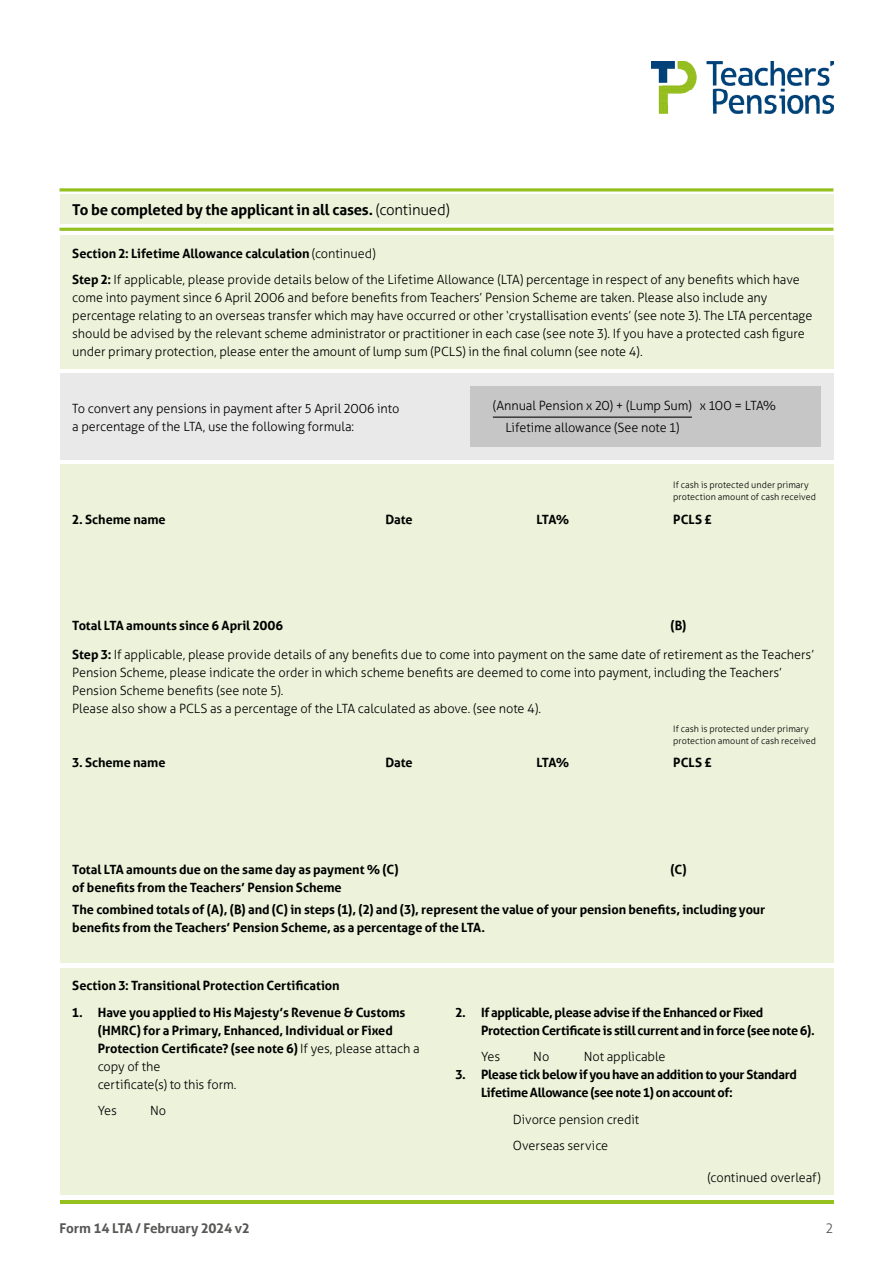
<style>
.page{position:relative;width:893px;height:1263px;background:#fff}
.page>*{position:absolute;margin:0;border:0;box-sizing:border-box;transform-origin:0 0}
.Body_9_12{font:700 15px "Aller";letter-spacing:-.01em;color:#000}
.t1{font:700 13.5px "Aller";letter-spacing:-.01em;color:#575756}
.t2{font:300 13.5px "Aller";color:#575756}
.Body_9_16{font:300 12.75px/18px "Aller";letter-spacing:-.005em;color:#000}
.Body_9_16-2{font:700 12.75px/18px "Aller";letter-spacing:-.005em;color:#000}
.Body_9_16-3{font:700 12.75px "Aller";letter-spacing:-.025em;color:#000}
.Notes_-_Body1{font:300 12.75px "Aller";letter-spacing:-.005em;color:#000}
.Body_9_16-4{font:300 9px/12px "Aller";letter-spacing:.005em;color:#000}
.s1{font-weight:300}
.s2{font-weight:700}
</style>
<div class="page">
<hr style="left:60px;top:1200px;width:773px;height:3px;background:#95c11f">
<img style="left:652px;top:61px;width:181px;height:52px">
<div style="left:60px;top:707px;width:773px;height:256px;background:#ecf3da"></div>
<div style="left:60px;top:195px;width:773px;height:29px;background:#ecf3da"></div>
<hr style="left:60px;top:188px;width:773px;height:3px;background:#95c11f">
<hr style="left:60px;top:228px;width:773px;height:3px;background:#95c11f">
<div style="left:60px;top:235px;width:773px;height:134px;background:#ecf3da"></div>
<div style="left:60px;top:374px;width:773px;height:86px;background:#e9e9e9"></div>
<div style="left:470px;top:386px;width:351px;height:61px;background:#c6c6c6"></div>
<hr style="left:493px;top:417px;width:199px;height:1px;background:#000">
<div style="left:60px;top:465px;width:773px;height:192px;background:#ecf3da"></div>
<div style="left:60px;top:636px;width:773px;height:89px;background:#ecf3da"></div>
<div style="left:60px;top:968px;width:773px;height:227px;background:#ecf3da"></div>
<p class="Body_9_12" style="left:72px;top:200px;width:379px">To be completed by the applicant in all cases. <span class="s1">(continued)</span></p>
<p class="Body_9_16-2" style="left:72px;top:244px;width:305px">Section 2: Lifetime Allowance calculation <span class="s1">(continued)</span></p>
<p class="Body_9_16" style="left:72px;top:270px;width:729px"><span class="s2">Step 2:</span> If applicable, please provide details below of the Lifetime Allowance (LTA) percentage in respect of any benefits which have</p>
<p class="Body_9_16" style="left:72px;top:288px;width:742px">come into payment since 6 April 2006 and before benefits from Teachers’ Pension Scheme are taken. Please also include any percentage relating to an overseas transfer which may have occurred or other ‘crystallisation events’ (see note 3). The LTA percentage should be advised by the relevant scheme administrator or practitioner in each case (see note 3). If you have a protected cash figure under primary protection, please enter the amount of lump sum (PCLS) in the final column (see note 4).</p>
<p class="Body_9_16" style="left:72px;top:399px;width:329px">To convert any pensions in payment after 5 April 2006 into a percentage of the LTA, use the following formula:</p>
<p class="Notes_-_Body1" style="left:493px;top:398px;width:200px">(Annual Pension x 20) + (Lump Sum)</p>
<p class="Notes_-_Body1" style="left:505px;top:420px;width:175px">Lifetime allowance (See note 1)</p>
<p class="Notes_-_Body1" style="left:700px;top:398px;width:78px">x 100 = LTA%</p>
<p class="Body_9_16-4" style="left:673px;top:479px;width:144px">If cash is protected under primary protection amount of cash received</p>
<p class="Body_9_16-2" style="left:72px;top:510px;width:95px">2. Scheme name</p>
<p class="Body_9_16-2" style="left:385px;top:510px;width:29px">Date</p>
<p class="Body_9_16-2" style="left:536px;top:510px;width:34px">LTA%</p>
<p class="Body_9_16-2" style="left:673px;top:510px;width:40px">PCLS £</p>
<p class="Body_9_16-2" style="left:72px;top:616px;width:213px">Total LTA amounts since 6 April 2006</p>
<p class="Body_9_16-2" style="left:670px;top:616px;width:18px">(B)</p>
<p class="Body_9_16" style="left:72px;top:645px;width:743px"><span class="s2">Step 3:</span> If applicable, please provide details of any benefits due to come into payment on the same date of retirement as the Teachers’<br>Pension Scheme, please indicate the order in which scheme benefits are deemed to come into payment, including the Teachers’<br>Pension Scheme benefits (see note 5).</p>
<p class="Body_9_16" style="left:72px;top:699px;width:470px">Please also show a PCLS as a percentage of the LTA calculated as above. (see note 4).</p>
<p class="Body_9_16-4" style="left:673px;top:723px;width:144px">If cash is protected under primary protection amount of cash received</p>
<p class="Body_9_16-2" style="left:72px;top:754px;width:95px">3. Scheme name</p>
<p class="Body_9_16-2" style="left:385px;top:754px;width:29px">Date</p>
<p class="Body_9_16-2" style="left:536px;top:754px;width:34px">LTA%</p>
<p class="Body_9_16-2" style="left:673px;top:754px;width:40px">PCLS £</p>
<p class="Body_9_16-2" style="left:72px;top:860px;width:328px">Total LTA amounts due on the same day as payment % (C) of benefits from the Teachers’ Pension Scheme</p>
<p class="Body_9_16-2" style="left:72px;top:900px;width:695px">The combined totals of (A), (B) and (C) in steps (1), (2) and (3), represent the value of your pension benefits, including your</p>
<p class="Body_9_16-2" style="left:72px;top:918px;width:414px">benefits from the Teachers’ Pension Scheme, as a percentage of the LTA.</p>
<p class="Body_9_16-2" style="left:670px;top:860px;width:18px">(C)</p>
<p class="Body_9_16-2" style="left:72px;top:977px;width:269px">Section 3: Transitional Protection Certification</p>
<p class="Body_9_16-2" style="left:98px;top:1003px;width:323px;text-indent:-26px">1. Have you applied to His Majesty’s Revenue &amp; Customs (HMRC) for a Primary, Enhanced, Individual or Fixed Protection Certificate? (see note 6) <span class="s1">If yes, please attach a copy of the</span></p>
<p class="Body_9_16" style="left:98px;top:1075px;width:140px">certificate(s) to this form.</p>
<p class="Body_9_16" style="left:98px;top:1101px;width:21px">Yes</p>
<p class="Body_9_16" style="left:150px;top:1101px;width:18px">No</p>
<p class="Body_9_16-3" style="left:455px;top:1004px;width:309px">2. If applicable, please advise if the Enhanced or Fixed</p>
<p class="Body_9_16-3" style="left:481px;top:1022px;width:335px">Protection Certificate is still current and in force (see note 6).</p>
<p class="Body_9_16" style="left:481px;top:1047px;width:21px">Yes</p>
<p class="Body_9_16" style="left:533px;top:1047px;width:18px">No</p>
<p class="Body_9_16" style="left:584px;top:1047px;width:83px">Not applicable</p>
<p class="Body_9_16-3" style="left:455px;top:1067px;width:343px">3. Please tick below if you have an addition to your Standard</p>
<p class="Body_9_16-3" style="left:481px;top:1085px;width:253px">Lifetime Allowance (see note 1) on account of:</p>
<p class="Body_9_16" style="left:513px;top:1110px;width:128px">Divorce pension credit</p>
<p class="Body_9_16" style="left:513px;top:1136px;width:97px">Overseas service</p>
<p class="Body_9_16" style="left:707px;top:1168px;width:115px">(continued overleaf)</p>
<p class="t1" style="left:60px;top:1220px;width:192px">Form 14 LTA / February 2024 v2</p>
<p class="t2" style="left:825px;top:1220px;width:10px">2</p>
</div>
